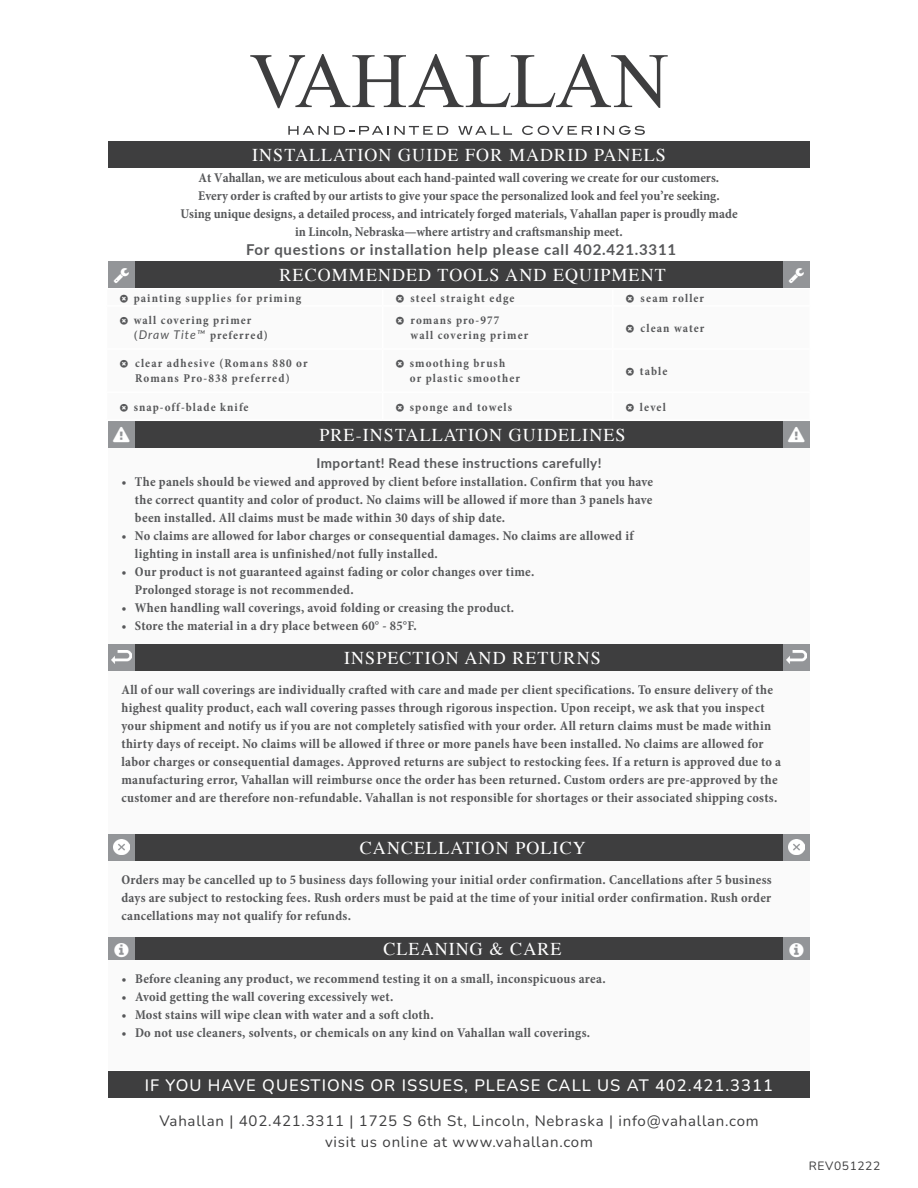
<style>
.page{position:relative;width:918px;height:1188px;background:#fff}
.page>*{position:absolute;margin:0;border:0;box-sizing:border-box;transform-origin:0 0}
.t1{font:18px "Times";letter-spacing:.06em;color:#fff}
.t2{font:200 16.5px "Nunito";letter-spacing:.06em;color:#fff}
.t3{font:200 15px/21px "Nunito";letter-spacing:.05em;color:#3e3e3f;text-align:center}
.t4{font:700 15px "Lato";letter-spacing:.05em;color:#57585a}
.t5{font:700 condensed 13.5px/18px "Minion Pro";letter-spacing:.015em;color:#57585a}
.t6{font:700 13.5px "Lato";letter-spacing:.03em;color:#57585a}
.t7{font:700 condensed 12px/15px "Minion Pro";letter-spacing:.085em;color:#57585a}
.t8{font:200 12px "Nunito";letter-spacing:.05em;color:#3e3e3f}
.s1{font-family:"Lato";font-weight:400;font-style:italic;font-stretch:normal}
</style>
<div class="page">
<div style="left:108px;top:1071px;width:702px;height:27px;background:#3e3e3f"></div>
<svg style="left:250px;top:54px;width:418px;height:54px"></svg>
<svg style="left:288px;top:126px;width:160px;height:9px"></svg>
<svg style="left:458px;top:126px;width:54px;height:9px"></svg>
<svg style="left:522px;top:126px;width:76px;height:9px"></svg>
<svg style="left:604px;top:126px;width:41px;height:9px"></svg>
<div style="left:108px;top:141px;width:702px;height:27px;background:#3e3e3f"></div>
<div style="left:108px;top:444px;width:702px;height:200px;background:#fafafa"></div>
<div style="left:135px;top:421px;width:675px;height:27px;background:#3e3e3f"></div>
<div style="left:108px;top:421px;width:27px;height:27px;background:#939598"></div>
<div style="left:783px;top:421px;width:27px;height:27px;background:#939598"></div>
<div style="left:108px;top:671px;width:702px;height:167px;background:#fafafa"></div>
<div style="left:135px;top:644px;width:675px;height:27px;background:#3e3e3f"></div>
<div style="left:108px;top:644px;width:27px;height:27px;background:#939598"></div>
<img style="left:111px;top:651px;width:21px;height:13px">
<div style="left:783px;top:644px;width:27px;height:27px;background:#939598"></div>
<img style="left:786px;top:651px;width:21px;height:13px">
<div style="left:108px;top:861px;width:702px;height:81px;background:#fafafa"></div>
<div style="left:135px;top:834px;width:675px;height:27px;background:#3e3e3f"></div>
<div style="left:108px;top:834px;width:27px;height:27px;background:#939598"></div>
<img style="left:114px;top:839px;width:15px;height:16px">
<div style="left:783px;top:834px;width:27px;height:27px;background:#939598"></div>
<img style="left:789px;top:839px;width:15px;height:16px">
<div style="left:108px;top:960px;width:702px;height:110px;background:#fafafa"></div>
<div style="left:135px;top:937px;width:675px;height:23px;background:#3e3e3f"></div>
<div style="left:108px;top:937px;width:27px;height:23px;background:#939598"></div>
<div style="left:783px;top:937px;width:27px;height:23px;background:#939598"></div>
<div style="left:135px;top:261px;width:675px;height:27px;background:#3e3e3f"></div>
<div style="left:108px;top:261px;width:27px;height:27px;background:#939598"></div>
<div style="left:783px;top:261px;width:27px;height:27px;background:#939598"></div>
<h1 class="t1" style="left:252px;top:138px;width:415px">INSTALLATION GUIDE FOR MADRID PANELS</h1>
<p class="t5" style="left:180px;top:169px;width:559px;text-align:center">At Vahallan, we are meticulous about each hand-painted wall covering we create for our customers.<br>Every order is crafted by our artists to give your space the personalized look and feel you’re seeking.<br>Using unique designs, a detailed process, and intricately forged materials, Vahallan paper is proudly made in Lincoln, Nebraska—where artistry and craftsmanship meet.</p>
<p class="t4" style="left:246px;top:239px;width:432px">For questions or installation help please call 402.421.3311</p>
<h1 class="t1" style="left:280px;top:258px;width:388px">RECOMMENDED TOOLS AND EQUIPMENT</h1>
<p class="t7" style="left:134px;top:290px;width:169px">painting supplies for priming</p>
<p class="t7" style="left:411px;top:290px;width:105px">steel straight edge</p>
<p class="t7" style="left:641px;top:290px;width:65px">seam roller</p>
<p class="t7" style="left:134px;top:313px;width:136px">wall covering primer (<span class="s1">Draw Tite™</span> preferred)</p>
<p class="t7" style="left:411px;top:313px;width:119px">romans pro-977<br>wall covering primer</p>
<p class="t7" style="left:641px;top:320px;width:65px">clean water</p>
<p class="t7" style="left:135px;top:356px;width:174px">clear adhesive (Romans 880 or<br>Romans Pro-838 preferred)</p>
<p class="t7" style="left:410px;top:356px;width:112px">smoothing brush<br>or plastic smoother</p>
<p class="t7" style="left:640px;top:364px;width:29px">table</p>
<p class="t7" style="left:134px;top:399px;width:116px">snap-off-blade knife</p>
<p class="t7" style="left:410px;top:399px;width:104px">sponge and towels</p>
<p class="t7" style="left:640px;top:399px;width:27px">level</p>
<h1 class="t1" style="left:319px;top:418px;width:308px">PRE-INSTALLATION GUIDELINES</h1>
<p class="t6" style="left:316px;top:453px;width:287px">Important! Read these instructions carefully!</p>
<p class="t5" style="left:135px;top:473px;width:520px;text-align:justify;text-indent:-13px">• The panels should be viewed and approved by client before installation. Confirm that you have the correct quantity and color of product. No claims will be allowed if more than 3 panels have been installed. All claims must be made within 30 days of ship date.</p>
<p class="t5" style="left:135px;top:527px;width:500px;text-indent:-14px">• No claims are allowed for labor charges or consequential damages. No claims are allowed if lighting in install area is unfinished/not fully installed.</p>
<p class="t5" style="left:135px;top:563px;width:401px;text-indent:-14px">• Our product is not guaranteed against fading or color changes over time.<br>Prolonged storage is not recommended.</p>
<p class="t5" style="left:121px;top:599px;width:394px">• When handling wall coverings, avoid folding or creasing the product.</p>
<p class="t5" style="left:121px;top:617px;width:297px">• Store the material in a dry place between 60° - 85°F.</p>
<h1 class="t1" style="left:344px;top:641px;width:258px">INSPECTION AND RETURNS</h1>
<p class="t5" style="left:122px;top:681px;width:661px">All of our wall coverings are individually crafted with care and made per client specifications. To ensure delivery of the highest quality product, each wall covering passes through rigorous inspection. Upon receipt, we ask that you inspect your shipment and notify us if you are not completely satisfied with your order. All return claims must be made within thirty days of receipt. No claims will be allowed if three or more panels have been installed. No claims are allowed for labor charges or consequential damages. Approved returns are subject to restocking fees. If a return is approved due to a manufacturing error, Vahallan will reimburse once the order has been returned. Custom orders are pre-approved by the customer and are therefore non-refundable. Vahallan is not responsible for shortages or their associated shipping costs.</p>
<h1 class="t1" style="left:360px;top:831px;width:227px">CANCELLATION POLICY</h1>
<p class="t5" style="left:122px;top:871px;width:652px;text-align:justify">Orders may be cancelled up to 5 business days following your initial order confirmation. Cancellations after 5 business days are subject to restocking fees. Rush orders must be paid at the time of your initial order confirmation. Rush order cancellations may not qualify for refunds.</p>
<h1 class="t1" style="left:383px;top:932px;width:180px">CLEANING &amp; CARE</h1>
<p class="t5" style="left:122px;top:970px;width:486px">• Before cleaning any product, we recommend testing it on a small, inconspicuous area.</p>
<p class="t5" style="left:122px;top:988px;width:273px">• Avoid getting the wall covering excessively wet.</p>
<p class="t5" style="left:122px;top:1006px;width:314px">• Most stains will wipe clean with water and a soft cloth.</p>
<p class="t5" style="left:122px;top:1024px;width:470px">• Do not use cleaners, solvents, or chemicals on any kind on Vahallan wall coverings.</p>
<p class="t2" style="left:145px;top:1073px;width:630px">IF YOU HAVE QUESTIONS OR ISSUES, PLEASE CALL US AT 402.421.3311</p>
<p class="t3" style="left:159px;top:1110px;width:601px">Vahallan | 402.421.3311 | 1725 S 6th St, Lincoln, Nebraska | info@vahallan.com visit us online at www.vahallan.com</p>
<p class="t8" style="left:809px;top:1157px;width:73px">REV051222</p>
</div>
